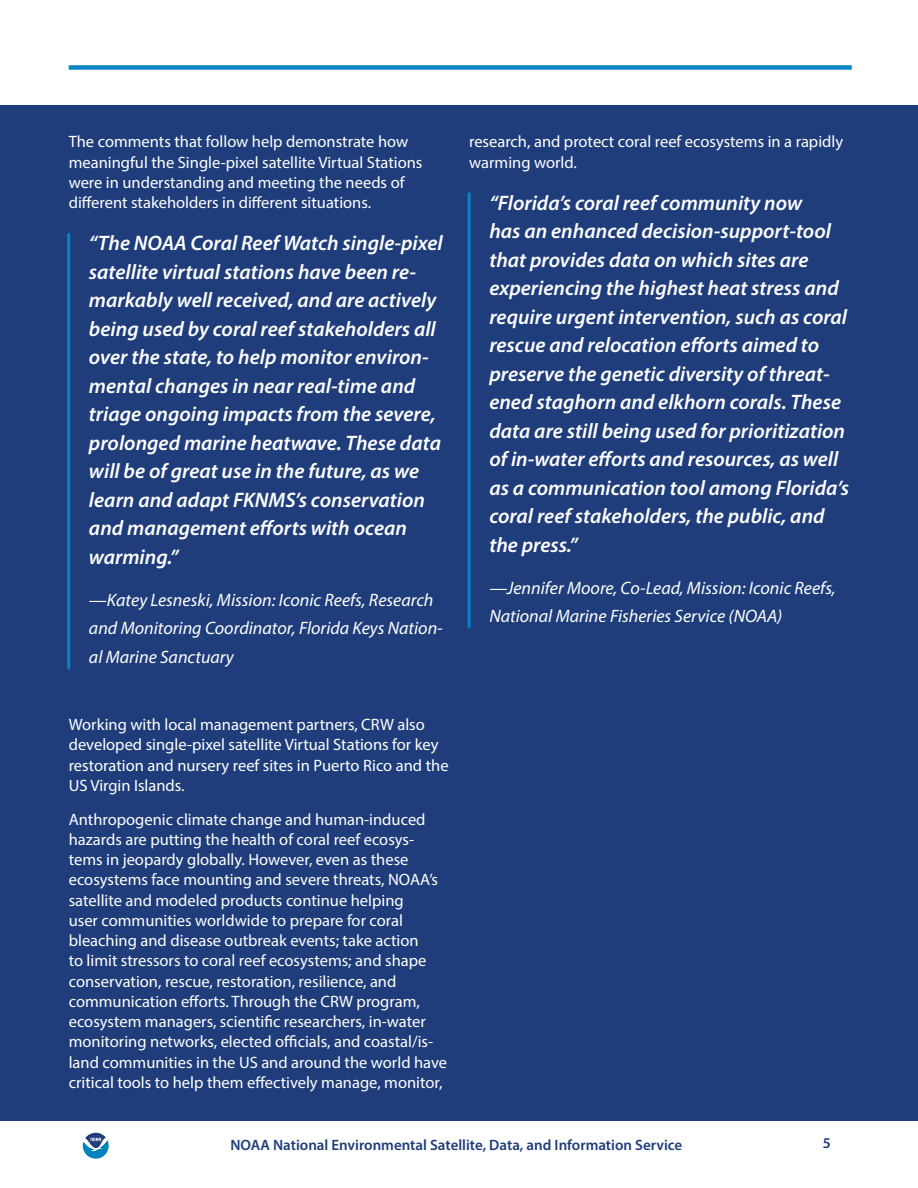
<style>
.page{position:relative;width:918px;height:1188px;background:#fff}
.page>*{position:absolute;margin:0;border:0;box-sizing:border-box;transform-origin:0 0}
.in-line_quote{font:italic 600 21px/28.5px "Myriad Pro";color:#fff}
.in-line_quote-2{font:italic 18px/28.5px "Myriad Pro";color:#fff}
.Body{font:16.5px/20.2px "Myriad Pro";color:#fff}
.t1{font:600 15px "Myriad Pro";color:#1f3d7b}
</style>
<div class="page">
<div style="left:69px;top:65px;width:783px;height:5px;background:#0585c8"></div>
<div style="left:0;top:105px;width:918px;height:1015px;background:#1f3d7b"></div>
<svg style="left:83px;top:1133px;width:26px;height:26px"></svg>
<hr style="left:67px;top:234px;width:3px;height:434px;background:#0585c8">
<hr style="left:468px;top:194px;width:3px;height:433px;background:#0585c8">
<p class="Body" style="left:69px;top:131px;width:355px">The comments that follow help demonstrate how meaningful the Single-pixel satellite Virtual Stations were in understanding and meeting the needs of different stakeholders in different situations.</p>
<p class="in-line_quote" style="left:89px;top:228px;width:355px">“The NOAA Coral Reef Watch single-pixel satellite virtual stations have been re&shy;markably well received, and are actively being used by coral reef stakeholders all over the state, to help monitor environ&shy;mental changes in near real-time and triage ongoing impacts from the severe, prolonged marine heatwave. These data will be of great use in the future, as we learn and adapt FKNMS’s conservation and management efforts with ocean warming.”</p>
<p class="in-line_quote-2" style="left:89px;top:585px;width:355px">—Katey Lesneski, Mission: Iconic Reefs, Research and Monitoring Coordinator, Florida Keys Nation&shy;al Marine Sanctuary</p>
<p class="Body" style="left:69px;top:714px;width:381px">Working with local management partners, CRW also developed single-pixel satellite Virtual Stations for key restoration and nursery reef sites in Puerto Rico and the US Virgin Islands.</p>
<p class="Body" style="left:69px;top:809px;width:380px">Anthropogenic climate change and human-induced hazards are putting the health of coral reef ecosys&shy;tems in jeopardy globally. However, even as these ecosystems face mounting and severe threats, NOAA’s satellite and modeled products continue helping<br>user communities worldwide to prepare for coral bleaching and disease outbreak events; take action<br>to limit stressors to coral reef ecosystems; and shape conservation, rescue, restoration, resilience, and communication efforts. Through the CRW program, ecosystem managers, scientific researchers, in-water monitoring networks, elected officials, and coastal/is&shy;land communities in the US and around the world have critical tools to help them effectively manage, monitor,</p>
<p class="Body" style="left:469px;top:131px;width:376px">research, and protect coral reef ecosystems in a rapidly warming world.</p>
<p class="in-line_quote" style="left:489px;top:188px;width:361px">“Florida’s coral reef community now<br>has an enhanced decision-support-tool that provides data on which sites are experiencing the highest heat stress and require urgent intervention, such as coral rescue and relocation efforts aimed to preserve the genetic diversity of threat&shy;ened staghorn and elkhorn corals. These data are still being used for prioritization of in-water efforts and resources, as well as a communication tool among Florida’s coral reef stakeholders, the public, and the press.”</p>
<p class="in-line_quote-2" style="left:489px;top:573px;width:348px">—Jennifer Moore, Co-Lead, Mission: Iconic Reefs,<br>National Marine Fisheries Service (NOAA)</p>
<p class="t1" style="left:230px;top:1135px;width:453px">NOAA National Environmental Satellite, Data, and Information Service</p>
<p class="t1" style="left:823px;top:1134px;width:10px">5</p>
</div>
